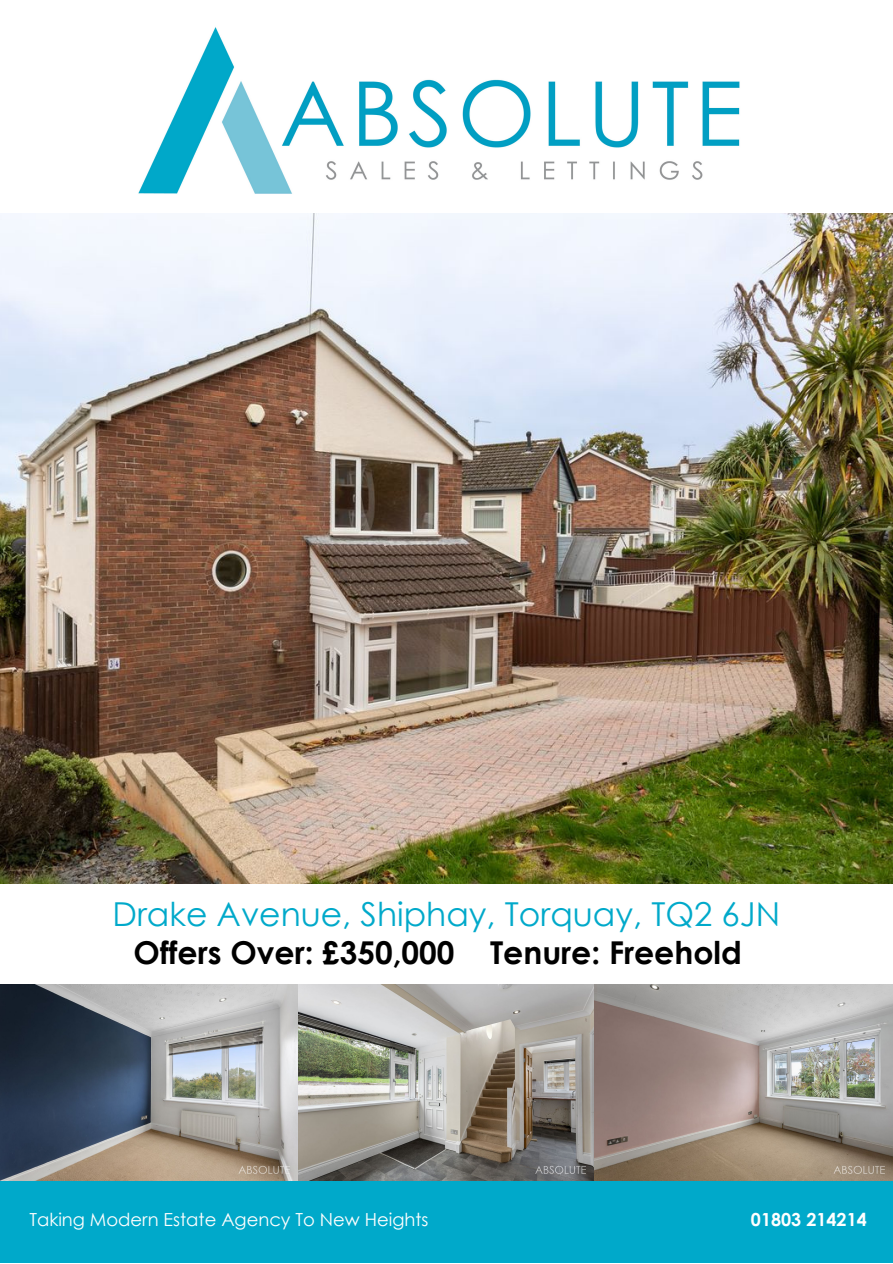
<style>
.page{position:relative;width:893px;height:1264px;background:#fff}
.page>*{position:absolute;margin:0;border:0;box-sizing:border-box;transform-origin:0 0}
.t1{font:33px "Century Gothic";color:#00a9ca}
.t2{font:700 31.5px "Century Gothic";color:#000}
.t3{font:18px "Century Gothic";color:#fff}
.t4{font:700 18px "Century Gothic";color:#fff}
</style>
<div class="page">
<img style="left:0;top:984px;width:892px;height:197px">
<img style="left:138px;top:27px;width:602px;height:167px">
<div style="left:0;top:1181px;width:892px;height:81px;background:#00a9ca"></div>
<img style="left:0;top:213px;width:892px;height:670px">
<h1 class="t1" style="left:112px;top:893px;width:669px">Drake Avenue, Shiphay, Torquay, TQ2 6JN</h1>
<h2 class="t2" style="left:134px;top:932px;width:609px">Offers Over: £350,000 Tenure: Freehold</h2>
<p class="t3" style="left:29px;top:1208px;width:400px">Taking Modern Estate Agency To New Heights</p>
<p class="t4" style="left:751px;top:1208px;width:117px">01803 214214</p>
</div>
